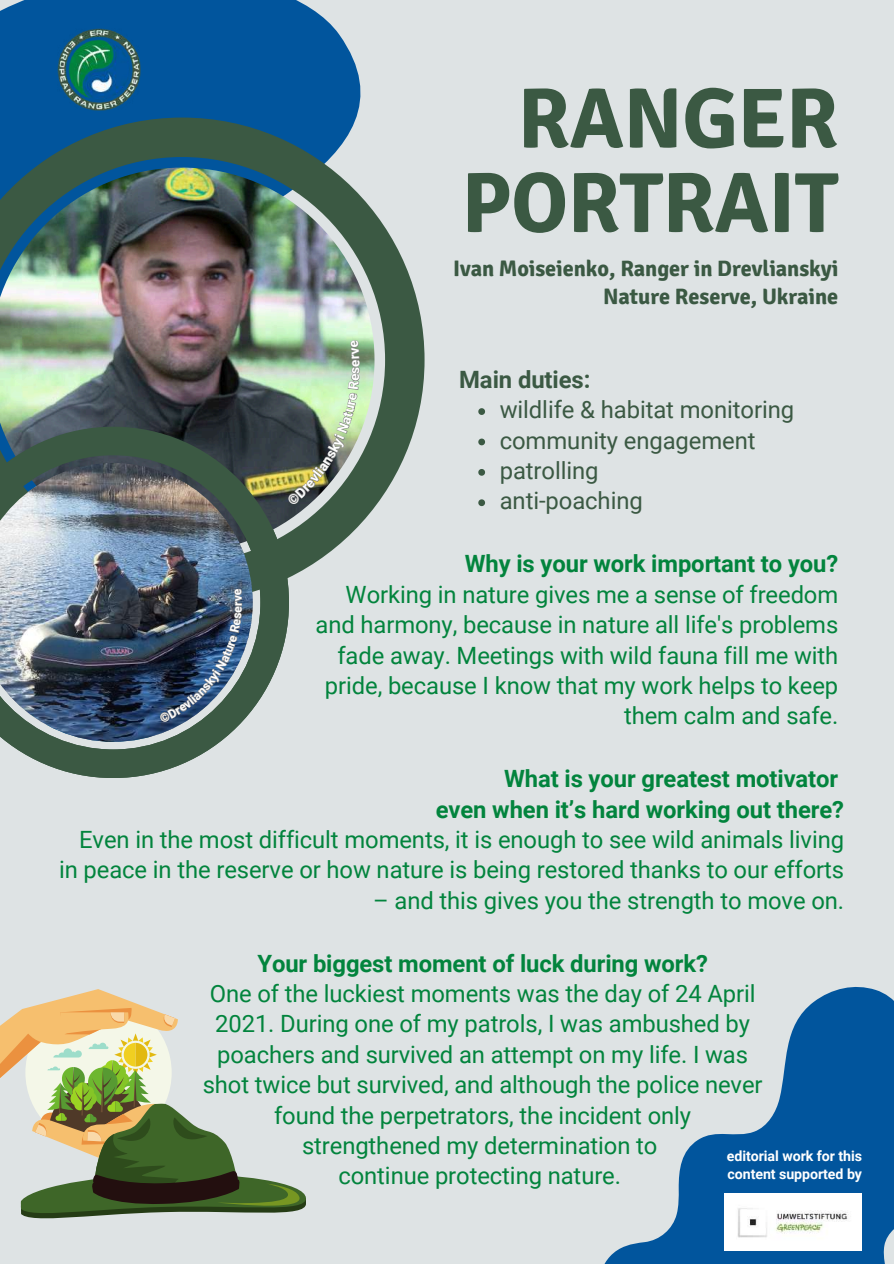
<style>
.page{position:relative;width:894px;height:1264px;background:#fff}
.page>*{position:absolute;margin:0;border:0;box-sizing:border-box;transform-origin:0 0}
.t1{font:700 85.2px/84.3px "Signika";letter-spacing:-.005em;color:#3b5943;text-align:right}
.t2{font:23.85px/30.3px "Roboto";letter-spacing:-.005em;color:#02843d;text-align:right}
.t3{font:700 23.85px/30.3px "Roboto";letter-spacing:-.005em;color:#02843d;text-align:right}
.t4{font:23.85px/30.3px "Roboto";letter-spacing:-.005em;color:#3b5943}
.t5{font:700 23.85px "Roboto";letter-spacing:-.005em;color:#3b5943}
.t6{font:700 22.35px/28.2px "Signika";letter-spacing:-.005em;color:#3b5943;text-align:right}
.t7{font:700 14.25px/17.7px "Roboto";letter-spacing:-.005em;color:#fff}
.t8{font:700 12px "Roboto";color:#fff}
</style>
<div class="page">
<div style="left:0;top:0;width:893px;height:1263px;background:#dee3e4"></div>
<svg style="left:0;top:0;width:425px;height:375px;fill:#01559d"></svg>
<svg style="left:605px;top:986px;width:288px;height:277px"></svg>
<img style="left:58px;top:29px;width:82px;height:82px">
<img style="left:724px;top:1193px;width:137px;height:57px">
<img style="left:0;top:117px;width:424px;height:461px">
<img style="left:0;top:426px;width:289px;height:352px">
<svg style="left:0;top:989px;width:306px;height:230px"></svg>
<svg style="left:478px;top:408px;width:7px;height:7px"></svg>
<svg style="left:478px;top:438px;width:7px;height:7px"></svg>
<svg style="left:478px;top:469px;width:7px;height:6px"></svg>
<svg style="left:478px;top:499px;width:7px;height:7px"></svg>
<img style="left:285px;top:339px;width:75px;height:168px">
<img style="left:158px;top:588px;width:85px;height:136px">
<h1 class="t1" style="left:461px;top:77px;width:378px">RANGER<br>PORTRAIT</h1>
<p class="t6" style="left:453px;top:255px;width:386px">Ivan Moiseienko, Ranger in Drevlianskyi<br>Nature Reserve, Ukraine</p>
<p class="t8" style="left:230px;top:606px;width:6px;rotate:-90deg">r</p>
<p class="t5" style="left:459px;top:366px;width:133px">Main duties:</p>
<p class="t4" style="left:499px;top:395px;width:296px">wildlife &amp; habitat monitoring community engagement patrolling<br>anti-poaching</p>
<p class="t3" style="left:464px;top:549px;width:375px">Why is your work important to you?</p>
<p class="t2" style="left:315px;top:579px;width:524px">Working in nature gives me a sense of freedom and harmony, because in nature all life's problems fade away. Meetings with wild fauna fill me with pride, because I know that my work helps to keep them calm and safe.</p>
<p class="t3" style="left:435px;top:764px;width:410px">What is your greatest motivator<br>even when it’s hard working out there?</p>
<p class="t2" style="left:59px;top:824px;width:786px">Even in the most difficult moments, it is enough to see wild animals living in peace in the reserve or how nature is being restored thanks to our efforts</p>
<p class="t2" style="left:373px;top:885px;width:472px">– and this gives you the strength to move on.</p>
<p class="t3" style="left:257px;top:948px;width:452px">Your biggest moment of luck during work?</p>
<p class="t2" style="left:203px;top:978px;width:561px;text-align:center">One of the luckiest moments was the day of 24 April 2021. During one of my patrols, I was ambushed by poachers and survived an attempt on my life. I was shot twice but survived, and although the police never found the perpetrators, the incident only strengthened my determination to<br>continue protecting nature.</p>
<p class="t7" style="left:726px;top:1147px;width:137px">editorial work for this content supported by</p>
</div>
